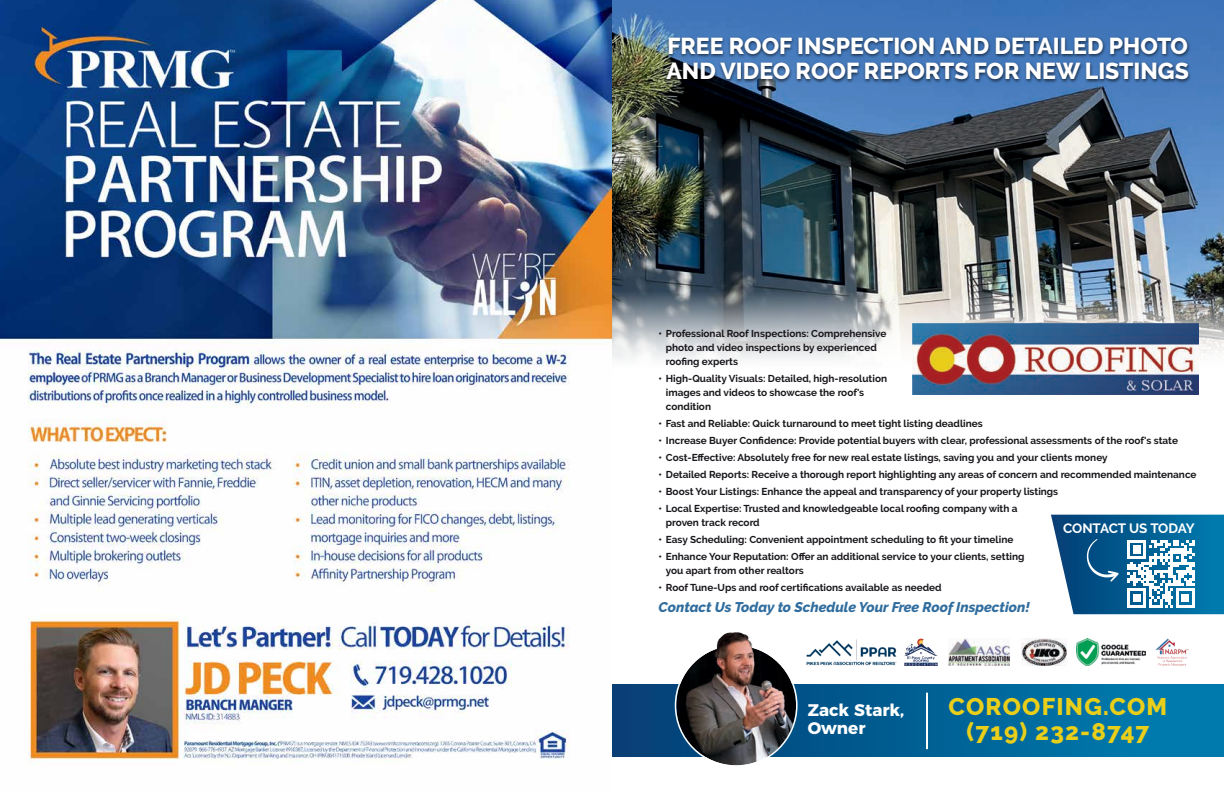
<style>
.page{position:relative;width:1224px;height:792px;background:#fff}
.page>*{position:absolute;margin:0;border:0;box-sizing:border-box;transform-origin:0 0}
.t1{font:800 24px/25px "Raleway";letter-spacing:.05em;color:#eacf1a;text-align:center}
.t2{font:800 23px/25px "Raleway";color:#fff}
.t3{font:700 16.8px/18.2px "Montserrat";color:#fff}
.t4{font:italic 800 14px "Raleway";color:#306d9e}
.t5{font:700 13.5px "Raleway";letter-spacing:-.005em;color:#fff}
.t6{font:700 10px/14px "Raleway";color:#19161b}
</style>
<div class="page">
<img style="left:0;top:0;width:612px;height:765px">
<img style="left:612px;top:0;width:612px;height:291px">
<svg style="left:612px;top:291px;width:612px;height:79px"></svg>
<svg style="left:612px;top:684px;width:612px;height:72px;background:#016397"></svg>
<img style="left:675px;top:650px;width:123px;height:116px">
<img style="left:709px;top:632px;width:51px;height:28px">
<hr style="left:926px;top:693px;width:2px;height:56px;background:#fff">
<img style="left:807px;top:639px;width:90px;height:26px">
<img style="left:905px;top:638px;width:32px;height:27px">
<img style="left:948px;top:638px;width:61px;height:27px">
<img style="left:1156px;top:638px;width:33px;height:27px">
<img style="left:1077px;top:638px;width:68px;height:27px">
<img style="left:1022px;top:638px;width:45px;height:27px">
<img style="left:913px;top:323px;width:285px;height:72px">
<svg style="left:1051px;top:515px;width:173px;height:99px"></svg>
<img style="left:654px;top:31px;width:547px;height:68px">
<h2 class="t2" style="left:667px;top:33px;width:524px">FREE ROOF INSPECTION AND DETAILED PHOTO<br>AND VIDEO ROOF REPORTS FOR NEW LISTINGS</h2>
<p class="t6" style="left:666px;top:327px;width:222px;text-indent:-7px">• Professional Roof Inspections: Comprehensive photo and video inspections by experienced roofing experts</p>
<p class="t6" style="left:666px;top:372px;width:223px;text-indent:-7px">• High-Quality Visuals: Detailed, high-resolution images and videos to showcase the roof's condition</p>
<p class="t6" style="left:659px;top:417px;width:326px">• Fast and Reliable: Quick turnaround to meet tight listing deadlines</p>
<p class="t6" style="left:659px;top:434px;width:521px">• Increase Buyer Confidence: Provide potential buyers with clear, professional assessments of the roof's state</p>
<p class="t6" style="left:659px;top:451px;width:451px">• Cost-Effective: Absolutely free for new real estate listings, saving you and your clients money</p>
<p class="t6" style="left:659px;top:468px;width:539px">• Detailed Reports: Receive a thorough report highlighting any areas of concern and recommended maintenance</p>
<p class="t6" style="left:659px;top:485px;width:401px">• Boost Your Listings: Enhance the appeal and transparency of your property listings</p>
<p class="t6" style="left:666px;top:502px;width:353px;text-indent:-7px">• Local Expertise: Trusted and knowledgeable local roofing company with a proven track record</p>
<p class="t6" style="left:659px;top:533px;width:356px">• Easy Scheduling: Convenient appointment scheduling to fit your timeline</p>
<p class="t6" style="left:666px;top:550px;width:360px;text-indent:-7px">• Enhance Your Reputation: Offer an additional service to your clients, setting you apart from other realtors</p>
<p class="t6" style="left:659px;top:581px;width:285px">• Roof Tune-Ups and roof certifications available as needed</p>
<h3 class="t4" style="left:659px;top:599px;width:373px">Contact Us Today to Schedule Your Free Roof Inspection!</h3>
<h3 class="t5" style="left:1063px;top:521px;width:133px">CONTACT US TODAY</h3>
<h3 class="t3" style="left:808px;top:699px;width:98px">Zack Stark,<br>Owner</h3>
<h1 class="t1" style="left:949px;top:695px;width:220px">COROOFING.COM (719) 232-8747</h1>
</div>
